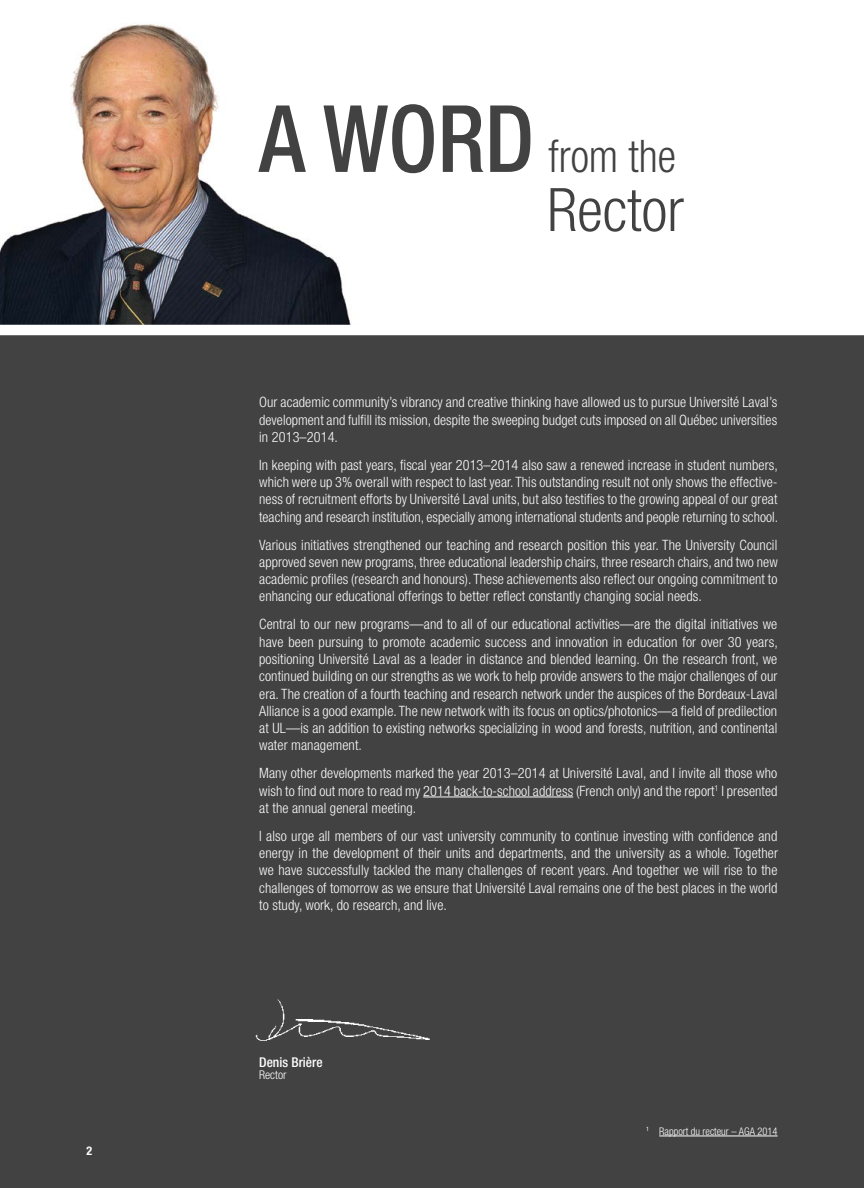
<style>
.page{position:relative;width:864px;height:1188px;background:#fff}
.page>*{position:absolute;margin:0;border:0;box-sizing:border-box;transform-origin:0 0}
.t1{font:300 condensed 60px "Helvetica Neue";color:#434243}
.t2{font:300 condensed 45px "Helvetica Neue";color:#434243;scale:.95 1}
.t3{font:300 condensed 14.25px/17.2px "Helvetica Neue";letter-spacing:.005em;color:#fbfbfb;text-align:justify}
.t4{font:500 condensed 13.5px "Helvetica Neue";color:#fff}
.t5{font:300 condensed 12px "Helvetica Neue";color:#fff}
.t6{font:700 condensed 12px "Helvetica Neue";color:#fff}
.t7{font:300 condensed 10.5px "Helvetica Neue";color:#fff}
.s1{font-weight:500;font-size:93px}
</style>
<div class="page">
<img style="left:0;top:24px;width:351px;height:301px">
<div style="left:0;top:330px;width:864px;height:858px;background:#434243"></div>
<hr style="left:423px;top:797px;width:150px;height:1px;background:#fbfbfb">
<div style="left:0;top:325px;width:864px;height:10px;background:#fff"></div>
<img style="left:255px;top:999px;width:175px;height:42px">
<hr style="left:863px;top:330px;width:1px;height:858px;background:#434243">
<hr style="left:659px;top:1136px;width:119px;height:1px;background:#fff">
<p class="t6" style="left:86px;top:1143px;width:7px">2</p>
<h2 class="t2" style="left:259px;top:130px;width:440px"><span class="s1">A WORD</span> from the</h2>
<h1 class="t1" style="left:547px;top:175px;width:138px">Rector</h1>
<p class="t3" style="left:259px;top:394px;width:520px">Our academic community’s vibrancy and creative thinking have allowed us to pursue Université Laval’s development and fulfill its mission, despite the sweeping budget cuts imposed on all Québec universities in 2013–2014.</p>
<p class="t3" style="left:259px;top:456px;width:520px">In keeping with past years, fiscal year 2013–2014 also saw a renewed increase in student numbers, which were up 3% overall with respect to last year. This outstanding result not only shows the effective&shy;ness of recruitment efforts by Université Laval units, but also testifies to the growing appeal of our great teaching and research institution, especially among international students and people returning to school.</p>
<p class="t3" style="left:259px;top:536px;width:520px">Various initiatives strengthened our teaching and research position this year. The University Council approved seven new programs, three educational leadership chairs, three research chairs, and two new academic profiles (research and honours). These achievements also reflect our ongoing commitment to enhancing our educational offerings to better reflect constantly changing social needs.</p>
<p class="t3" style="left:259px;top:616px;width:520px">Central to our new programs—and to all of our educational activities—are the digital initiatives we have been pursuing to promote academic success and innovation in education for over 30 years, positioning Université Laval as a leader in distance and blended learning. On the research front, we continued building on our strengths as we work to help provide answers to the major challenges of our era. The creation of a fourth teaching and research network under the auspices of the Bordeaux-Laval Alliance is a good example. The new network with its focus on optics/photonics—a field of predilection at UL—is an addition to existing networks specializing in wood and forests, nutrition, and continental water management.</p>
<p class="t3" style="left:259px;top:765px;width:520px">Many other developments marked the year 2013–2014 at Université Laval, and I invite all those who wish to find out more to read my 2014 back-to-school address (French only) and the report<sup>1</sup> I presented at the annual general meeting.</p>
<p class="t3" style="left:259px;top:827px;width:520px">I also urge all members of our vast university community to continue investing with confidence and energy in the development of their units and departments, and the university as a whole. Together we have successfully tackled the many challenges of recent years. And together we will rise to the challenges of tomorrow as we ensure that Université Laval remains one of the best places in the world to study, work, do research, and live.</p>
<p class="t4" style="left:259px;top:1054px;width:65px">Denis Brière</p>
<p class="t5" style="left:259px;top:1068px;width:29px">Rector</p>
<p class="t7" style="left:646px;top:1125px;width:133px"><sup>1</sup> Rapport du recteur – AGA 2014</p>
</div>
